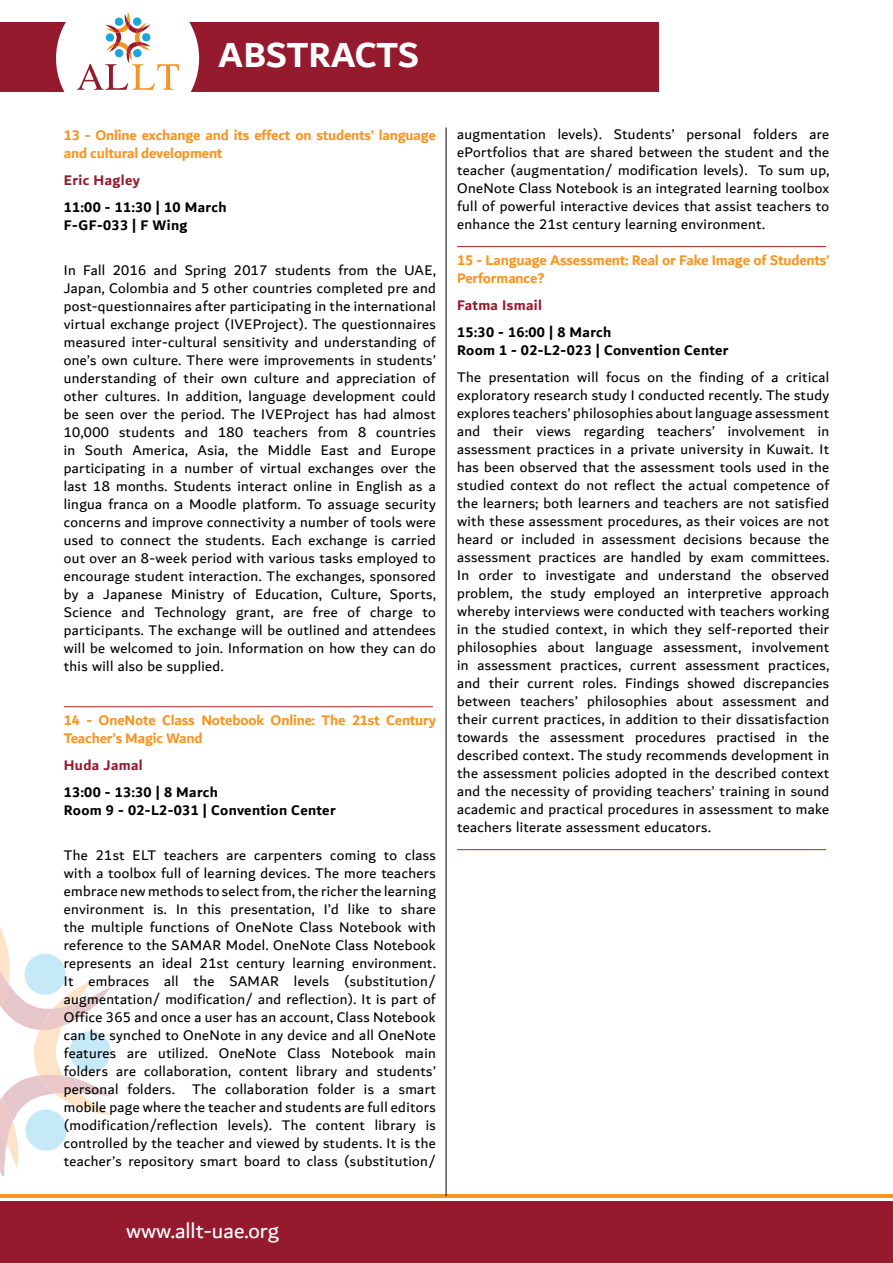
<style>
.page{position:relative;width:893px;height:1263px;background:#fff}
.page>*{position:absolute;margin:0;border:0;box-sizing:border-box;transform-origin:0 0}
.t1{font:700 37.5px "Dubai";letter-spacing:-.005em;color:#fff}
.t2{font:22.5px "Dubai";color:#fff}
.t3{font:15px/18px "Dubai";letter-spacing:.025em;color:#000;text-align:justify}
.t4{font:700 15px/18px "Dubai";letter-spacing:-.01em;color:#f89521}
.t5{font:700 15px/18px "Dubai";letter-spacing:.025em;color:#000}
.t6{font:700 15px "Dubai";letter-spacing:.025em;color:#961a2e}
</style>
<div class="page">
<div style="left:0;top:22px;width:659px;height:70px;background:#961a2e"></div>
<div style="left:0;top:1201px;width:893px;height:62px;background:#961a2e"></div>
<hr style="left:0;top:1195px;width:893px;height:3px;background:#f89521">
<svg style="left:0;top:927px;width:111px;height:248px"></svg>
<svg style="left:56px;top:11px;width:143px;height:81px"></svg>
<hr style="left:64px;top:706px;width:369px;height:1px;background:#b52327">
<hr style="left:457px;top:246px;width:369px;height:1px;background:#b52327">
<hr style="left:457px;top:849px;width:369px;height:1px;background:#b52327">
<hr style="left:446px;top:128px;width:1px;height:1068px;background:#000">
<h1 class="t1" style="left:218px;top:32px;width:202px">ABSTRACTS</h1>
<p class="t4" style="left:64px;top:126px;width:374px">13 - Online exchange and its effect on students’ language and cultural development</p>
<p class="t6" style="left:64px;top:171px;width:77px">Eric Hagley</p>
<p class="t5" style="left:64px;top:198px;width:164px">11:00 - 11:30 | 10 March<br>F-GF-033 | F Wing</p>
<p class="t3" style="left:64px;top:261px;width:374px">In Fall 2016 and Spring 2017 students from the UAE, Japan, Colombia and 5 other countries completed pre and post-questionnaires after participating in the international virtual exchange project (IVEProject). The questionnaires measured inter-cultural sensitivity and understanding of one’s own culture. There were improvements in students’ understanding of their own culture and appreciation of other cultures. In addition, language development could be seen over the period. The IVEProject has had almost 10,000 students and 180 teachers from 8 countries in South America, Asia, the Middle East and Europe participating in a number of virtual exchanges over the last 18 months. Students interact online in English as a lingua franca on a Moodle platform. To assuage security concerns and improve connectivity a number of tools were used to connect the students. Each exchange is carried out over an 8-week period with various tasks employed to encourage student interaction. The exchanges, sponsored by a Japanese Ministry of Education, Culture, Sports, Science and Technology grant, are free of charge to participants. The exchange will be outlined and attendees will be welcomed to join. Information on how they can do this will also be supplied.</p>
<p class="t4" style="left:64px;top:711px;width:374px">14 - OneNote Class Notebook Online: The 21st Century<br>Teacher’s Magic Wand</p>
<p class="t6" style="left:64px;top:756px;width:80px">Huda Jamal</p>
<p class="t5" style="left:64px;top:783px;width:273px">13:00 - 13:30 | 8 March<br>Room 9 - 02-L2-031 | Convention Center</p>
<p class="t3" style="left:64px;top:846px;width:374px">The 21st ELT teachers are carpenters coming to class with a toolbox full of learning devices. The more teachers embrace new methods to select from, the richer the learning environment is. In this presentation, I’d like to share the multiple functions of OneNote Class Notebook with reference to the SAMAR Model. OneNote Class Notebook represents an ideal 21st century learning environment.<br>It embraces all the SAMAR levels (substitution/ augmentation/ modification/ and reflection). It is part of Office 365 and once a user has an account, Class Notebook can be synched to OneNote in any device and all OneNote features are utilized. OneNote Class Notebook main folders are collaboration, content library and students’ personal folders. The collaboration folder is a smart mobile page where the teacher and students are full editors (modification/reflection levels). The content library is controlled by the teacher and viewed by students. It is the teacher’s repository smart board to class (substitution/</p>
<p class="t3" style="left:457px;top:125px;width:374px">augmentation levels). Students’ personal folders are ePortfolios that are shared between the student and the teacher (augmentation/ modification levels). To sum up, OneNote Class Notebook is an integrated learning toolbox full of powerful interactive devices that assist teachers to enhance the 21st century learning environment.</p>
<p class="t4" style="left:457px;top:251px;width:374px">15 - Language Assessment: Real or Fake Image of Students’<br>Performance?</p>
<p class="t6" style="left:457px;top:296px;width:86px">Fatma Ismail</p>
<p class="t5" style="left:457px;top:323px;width:273px">15:30 - 16:00 | 8 March<br>Room 1 - 02-L2-023 | Convention Center</p>
<p class="t3" style="left:457px;top:368px;width:374px">The presentation will focus on the finding of a critical exploratory research study I conducted recently. The study explores teachers’ philosophies about language assessment and their views regarding teachers’ involvement in assessment practices in a private university in Kuwait. It has been observed that the assessment tools used in the studied context do not reflect the actual competence of the learners; both learners and teachers are not satisfied with these assessment procedures, as their voices are not heard or included in assessment decisions because the assessment practices are handled by exam committees.<br>In order to investigate and understand the observed problem, the study employed an interpretive approach whereby interviews were conducted with teachers working in the studied context, in which they self-reported their philosophies about language assessment, involvement in assessment practices, current assessment practices, and their current roles. Findings showed discrepancies between teachers’ philosophies about assessment and their current practices, in addition to their dissatisfaction towards the assessment procedures practised in the described context. The study recommends development in the assessment policies adopted in the described context and the necessity of providing teachers’ training in sound academic and practical procedures in assessment to make teachers literate assessment educators.</p>
<h2 class="t2" style="left:126px;top:1217px;width:154px">www.allt-uae.org</h2>
</div>
